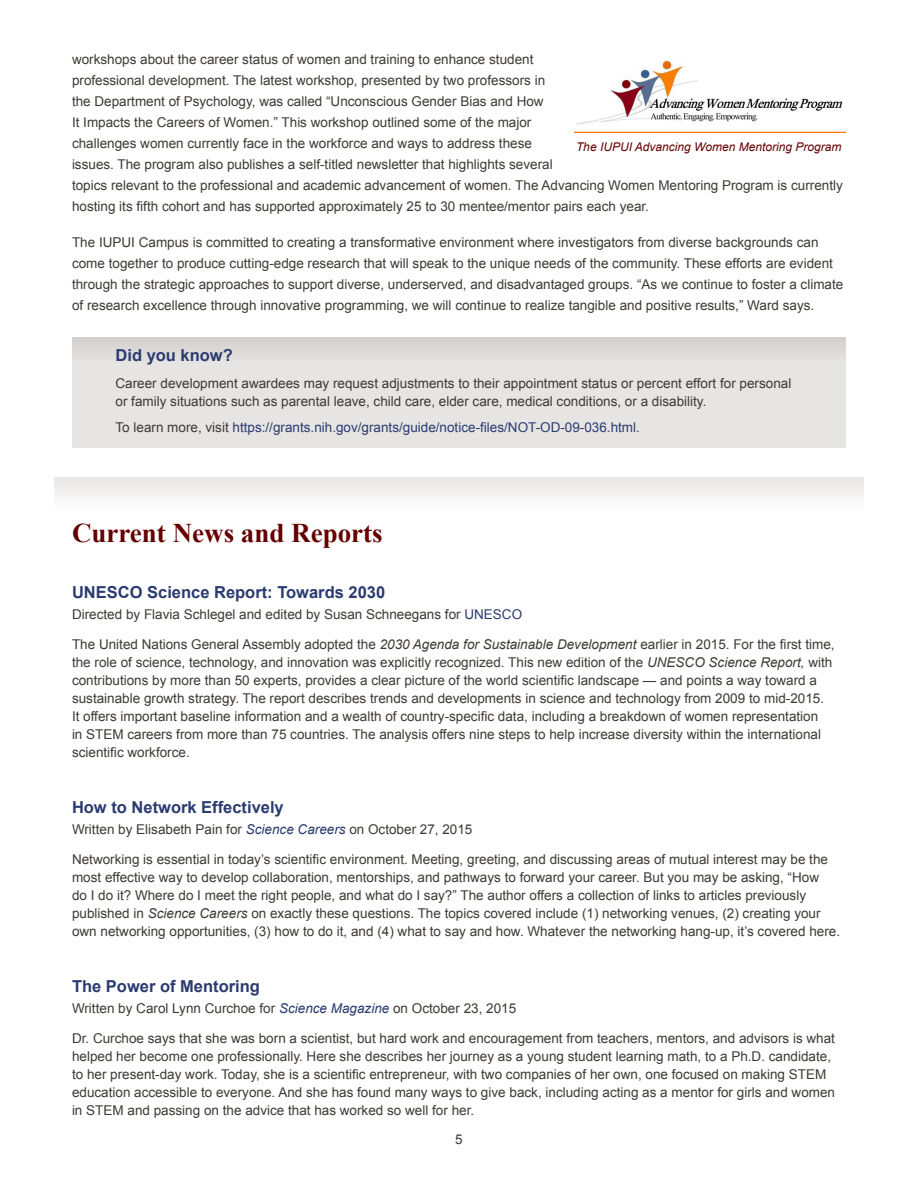
<style>
.page{position:relative;width:918px;height:1188px;background:#fff}
.page>*{position:absolute;margin:0;border:0;box-sizing:border-box;transform-origin:0 0}
.t1{font:700 27px "Times New Roman";color:#640001}
.t2{font:700 16.5px "Arial";color:#2b3b6f}
.P_DidYouKnow{font:13.5px/18px "Arial";color:#3e3935}
.P_DidYouKnow-2{font:13.5px "Arial";color:#2b3b6f}
.t3{font:13.5px "Arial";color:#3d3834}
.P_caption{font:italic 12px "Arial";color:#640001}
.s1{color:#3e3935}
.s2{color:#2b3b6f}
.s3{font-style:italic}
.s4{font-style:italic;color:#2b3b6f}
</style>
<div class="page">
<div style="left:54px;top:477px;width:810px;height:33px;background:#f3f2f1"></div>
<div style="left:72px;top:338px;width:774px;height:110px;background:#e7e5e3"></div>
<div style="left:72px;top:338px;width:774px;height:25px;background:#dbd8d6"></div>
<img style="left:575px;top:59px;width:271px;height:73px">
<p class="P_DidYouKnow" style="left:72px;top:49px;width:772px;line-height:21px">workshops about the career status of women and training to enhance student<br>professional development. The latest workshop, presented by two professors in<br>the Department of Psychology, was called “Unconscious Gender Bias and How<br>It Impacts the Careers of Women.” This workshop outlined some of the major<br>challenges women currently face in the workforce and ways to address these<br>issues. The program also publishes a self-titled newsletter that highlights several<br>topics relevant to the professional and academic advancement of women. The Advancing Women Mentoring Program is currently hosting its fifth cohort and has supported approximately 25 to 30 mentee/mentor pairs each year.</p>
<p class="P_DidYouKnow" style="left:72px;top:232px;width:773px;line-height:21px">The IUPUI Campus is committed to creating a transformative environment where investigators from diverse backgrounds can come together to produce cutting-edge research that will speak to the unique needs of the community. These efforts are evident through the strategic approaches to support diverse, underserved, and disadvantaged groups. “As we continue to foster a climate of research excellence through innovative programming, we will continue to realize tangible and positive results,” Ward says.</p>
<p class="P_caption" style="left:576px;top:139px;width:267px">The IUPUI Advancing Women Mentoring Program</p>
<h6 class="t2" style="left:116px;top:344px;width:119px">Did you know?</h6>
<p class="P_DidYouKnow" style="left:116px;top:374px;width:677px">Career development awardees may request adjustments to their appointment status or percent effort for personal or family situations such as parental leave, child care, elder care, medical conditions, or a disability.</p>
<p class="P_DidYouKnow-2" style="left:116px;top:419px;width:526px"><span class="s1">To learn more, visit</span> https://grants.nih.gov/grants/guide/notice-files/NOT-OD-09-036.html.</p>
<h3 class="t1" style="left:72px;top:515px;width:312px">Current News and Reports</h3>
<h4 class="t2" style="left:72px;top:582px;width:315px">UNESCO Science Report: Towards 2030</h4>
<h5 class="P_DidYouKnow" style="left:72px;top:606px;width:452px">Directed by Flavia Schlegel and edited by Susan Schneegans for <span class="s2">UNESCO</span></h5>
<p class="P_DidYouKnow" style="left:72px;top:636px;width:764px">The United Nations General Assembly adopted the <span class="s3">2030 Agenda for Sustainable Development</span> earlier in 2015. For the first time, the role of science, technology, and innovation was explicitly recognized. This new edition of the <span class="s3">UNESCO Science Report,</span> with contributions by more than 50 experts, provides a clear picture of the world scientific landscape — and points a way toward a sustainable growth strategy. The report describes trends and developments in science and technology from 2009 to mid-2015.<br>It offers important baseline information and a wealth of country-specific data, including a breakdown of women representation<br>in STEM careers from more than 75 countries. The analysis offers nine steps to help increase diversity within the international scientific workforce.</p>
<h4 class="t2" style="left:72px;top:796px;width:213px">How to Network Effectively</h4>
<h5 class="t3" style="left:72px;top:820px;width:402px">Written by Elisabeth Pain for <span class="s4">Science Careers</span> on October 27, 2015</h5>
<p class="P_DidYouKnow" style="left:72px;top:850px;width:770px">Networking is essential in today’s scientific environment. Meeting, greeting, and discussing areas of mutual interest may be the most effective way to develop collaboration, mentorships, and pathways to forward your career. But you may be asking, “How<br>do I do it? Where do I meet the right people, and what do I say?” The author offers a collection of links to articles previously published in <span class="s3">Science Careers</span> on exactly these questions. The topics covered include (1) networking venues, (2) creating your own networking opportunities, (3) how to do it, and (4) what to say and how. Whatever the networking hang-up, it’s covered here.</p>
<h4 class="t2" style="left:72px;top:975px;width:189px">The Power of Mentoring</h4>
<h5 class="P_DidYouKnow" style="left:72px;top:999px;width:446px">Written by Carol Lynn Curchoe for <span class="s4">Science Magazine</span> on October 23, 2015</h5>
<p class="P_DidYouKnow" style="left:72px;top:1029px;width:765px">Dr. Curchoe says that she was born a scientist, but hard work and encouragement from teachers, mentors, and advisors is what helped her become one professionally. Here she describes her journey as a young student learning math, to a Ph.D. candidate, to her present-day work. Today, she is a scientific entrepreneur, with two companies of her own, one focused on making STEM education accessible to everyone. And she has found many ways to give back, including acting as a mentor for girls and women in STEM and passing on the advice that has worked so well for her.</p>
<p class="P_DidYouKnow" style="left:455px;top:1130px;width:9px">5</p>
</div>
